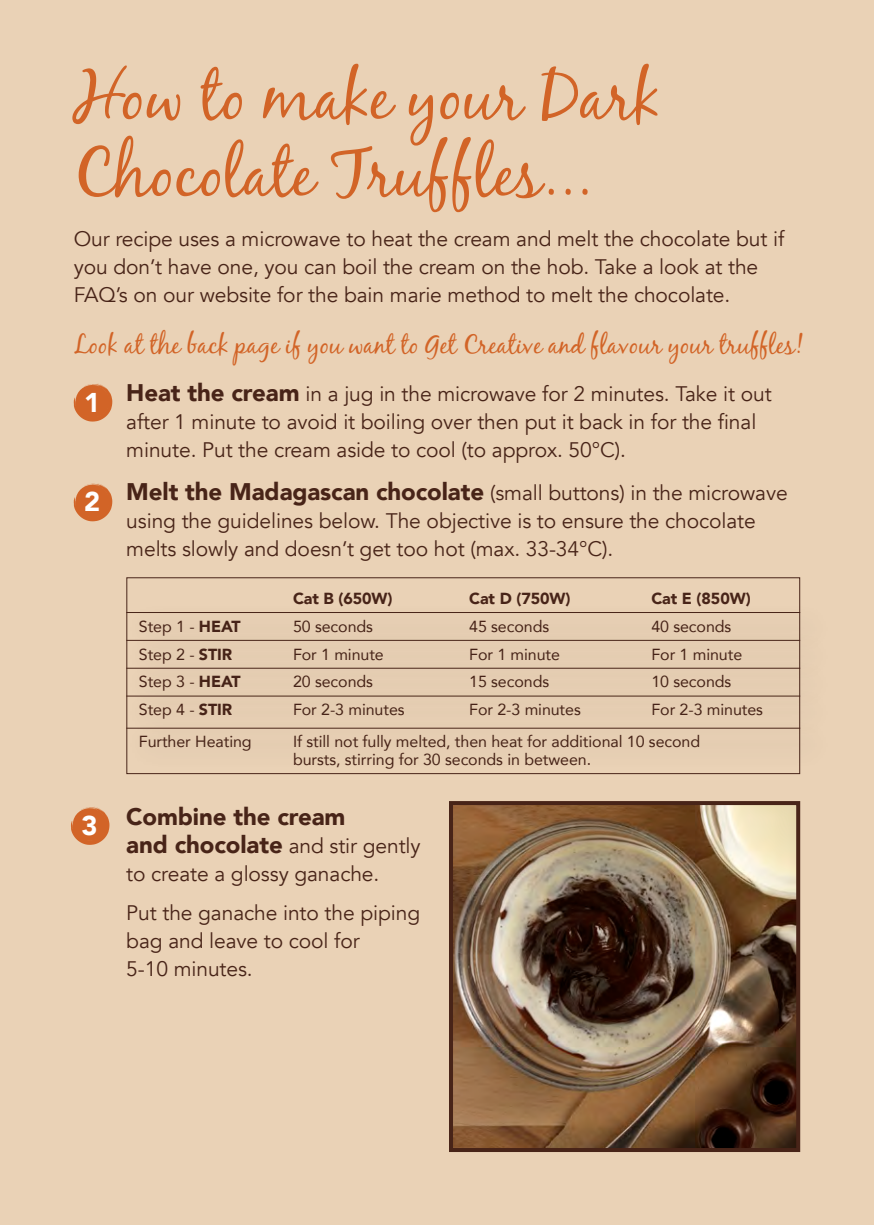
<style>
.page{position:relative;width:874px;height:1225px;background:#fff}
.page>*{position:absolute;margin:0;border:0;box-sizing:border-box;transform-origin:0 0}
.t1{font:66.6px/76.8px "Black Jack";color:#d26427}
.t2{font:900 27.2px "Avenir";color:#fff}
.t3{font:26px "Black Jack";color:#d26427}
.t4{font:900 24px "Avenir";letter-spacing:-.005em;color:#482418}
.t5{font:21px/28px "Avenir";letter-spacing:-.005em;color:#482418}
.t6{font:16px/18px "Avenir";letter-spacing:-.005em;color:#482418}
.t7{font:900 16px "Avenir";letter-spacing:-.005em;color:#482418}
.s1{font-weight:900;font-size:24px}
.s2{font-weight:900}
</style>
<div class="page">
<div style="left:0;top:0;width:873px;height:1225px;background:#ead2b6"></div>
<img style="left:454px;top:806px;width:340px;height:341px">
<div style="left:449px;top:801px;width:350px;height:351px;border:4px solid #482418"></div>
<svg style="left:74px;top:384px;width:38px;height:37px"></svg>
<svg style="left:74px;top:483px;width:38px;height:38px"></svg>
<svg style="left:71px;top:807px;width:38px;height:38px"></svg>
<div style="left:126px;top:577px;width:673px;height:197px;border:1px solid #482418"></div>
<div style="left:124px;top:603px;width:710px;height:50px;background:#e6cfb3"></div>
<hr style="left:126px;top:612px;width:673px;height:1px;background:#482418">
<div style="left:124px;top:631px;width:710px;height:50px;background:#e5cdb2"></div>
<hr style="left:126px;top:640px;width:673px;height:1px;background:#482418">
<div style="left:124px;top:659px;width:710px;height:50px;background:#e5cdb2"></div>
<hr style="left:126px;top:667px;width:673px;height:1px;background:#482418">
<div style="left:124px;top:687px;width:710px;height:50px;background:#e5cdb2"></div>
<hr style="left:126px;top:695px;width:673px;height:1px;background:#482418">
<div style="left:124px;top:719px;width:710px;height:50px;background:#e6ceb3"></div>
<hr style="left:126px;top:727px;width:673px;height:1px;background:#482418">
<p class="t1" style="left:74px;top:57px;width:588px">How to make your Dark<br>Chocolate Truffles...</p>
<p class="t5" style="left:74px;top:225px;width:711px">Our recipe uses a microwave to heat the cream and melt the chocolate but if you don’t have one, you can boil the cream on the hob. Take a look at the<br>FAQ’s on our website for the bain marie method to melt the chocolate.</p>
<p class="t3" style="left:74px;top:329px;width:730px">Look at the back page if you want to Get Creative and flavour your truffles!</p>
<p class="t2" style="left:84px;top:379px;width:18px">1</p>
<p class="t5" style="left:126px;top:380px;width:646px"><span class="s1">Heat the cream</span> in a jug in the microwave for 2 minutes. Take it out after 1 minute to avoid it boiling over then put it back in for the final minute. Put the cream aside to cool (to approx. 50°C).</p>
<p class="t2" style="left:84px;top:478px;width:18px">2</p>
<p class="t5" style="left:126px;top:479px;width:662px"><span class="s1">Melt the Madagascan chocolate</span> (small buttons) in the microwave using the guidelines below. The objective is to ensure the chocolate melts slowly and doesn’t get too hot (max. 33-34°C).</p>
<p class="t7" style="left:293px;top:585px;width:101px">Cat B (650W)</p>
<p class="t7" style="left:469px;top:585px;width:103px">Cat D (750W)</p>
<p class="t7" style="left:651px;top:585px;width:101px">Cat E (850W)</p>
<p class="t6" style="left:139px;top:617px;width:103px">Step 1 - <span class="s2">HEAT</span></p>
<p class="t6" style="left:293px;top:617px;width:81px">50 seconds</p>
<p class="t6" style="left:469px;top:617px;width:81px">45 seconds</p>
<p class="t6" style="left:651px;top:617px;width:81px">40 seconds</p>
<p class="t6" style="left:139px;top:645px;width:95px">Step 2 - <span class="s2">STIR</span></p>
<p class="t6" style="left:293px;top:645px;width:92px">For 1 minute</p>
<p class="t6" style="left:469px;top:645px;width:92px">For 1 minute</p>
<p class="t6" style="left:651px;top:645px;width:92px">For 1 minute</p>
<p class="t6" style="left:139px;top:672px;width:103px">Step 3 - <span class="s2">HEAT</span></p>
<p class="t6" style="left:293px;top:672px;width:81px">20 seconds</p>
<p class="t6" style="left:469px;top:672px;width:81px">15 seconds</p>
<p class="t6" style="left:651px;top:672px;width:81px">10 seconds</p>
<p class="t6" style="left:139px;top:700px;width:95px">Step 4 - <span class="s2">STIR</span></p>
<p class="t6" style="left:293px;top:700px;width:113px">For 2-3 minutes</p>
<p class="t6" style="left:469px;top:700px;width:113px">For 2-3 minutes</p>
<p class="t6" style="left:651px;top:700px;width:113px">For 2-3 minutes</p>
<p class="t6" style="left:139px;top:732px;width:114px">Further Heating</p>
<p class="t6" style="left:293px;top:732px;width:408px">If still not fully melted, then heat for additional 10 second bursts, stirring for 30 seconds in between.</p>
<p class="t2" style="left:81px;top:802px;width:18px">3</p>
<p class="t4" style="left:126px;top:796px;width:220px">Combine the cream</p>
<p class="t5" style="left:126px;top:832px;width:296px"><span class="s1">and chocolate</span> and stir gently to create a glossy ganache.</p>
<p class="t5" style="left:126px;top:899px;width:295px">Put the ganache into the piping bag and leave to cool for<br>5-10 minutes.</p>
</div>
